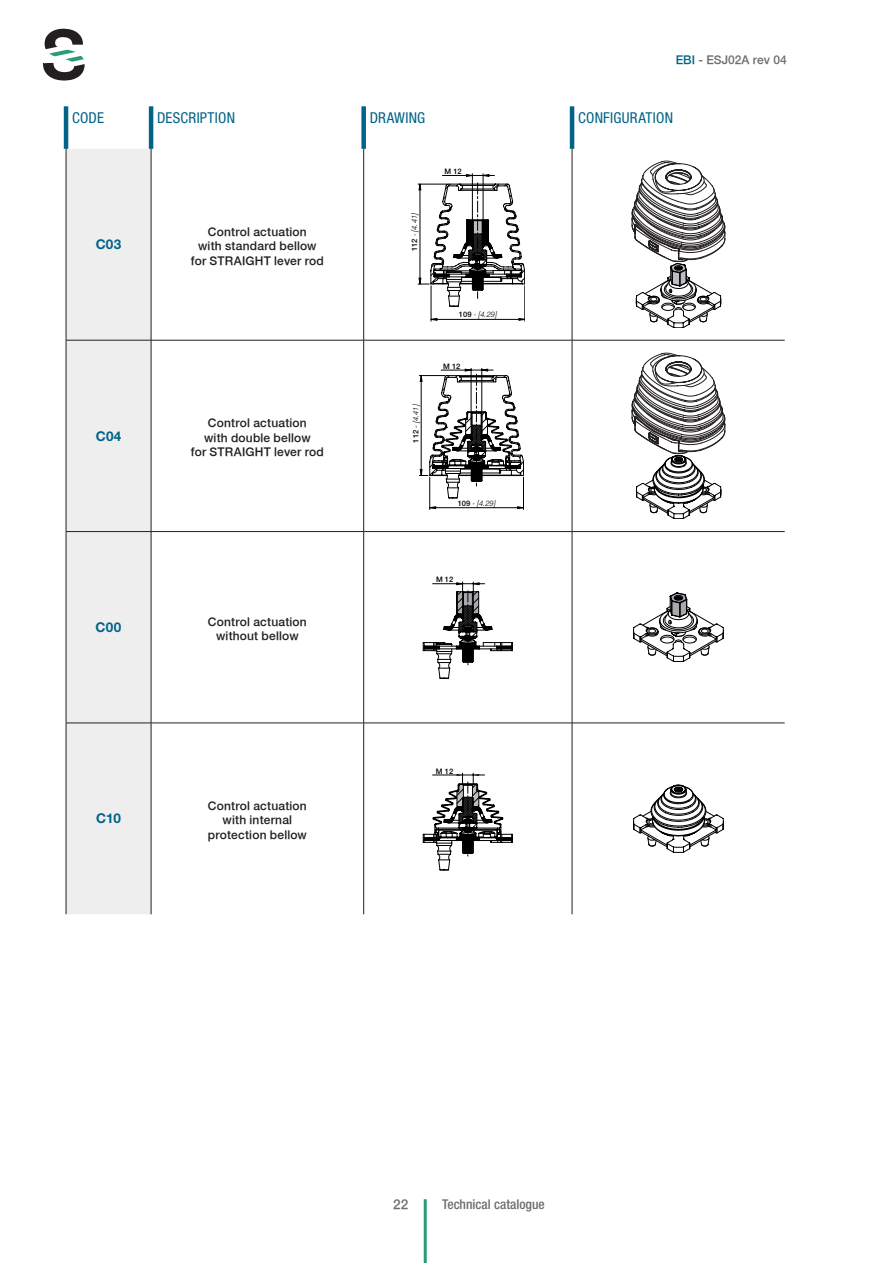
<style>
.page{position:relative;width:893px;height:1263px;background:#fff}
.page>*{position:absolute;margin:0;border:0;box-sizing:border-box;transform-origin:0 0}
.t1{font:condensed 15px "Helvetica Neue LT Std";letter-spacing:.015em;color:#006387}
.t2{font:500 condensed 13.5px "Helvetica Neue LT Pro";color:#6c6d70}
.t3{font:700 13.5px "Helvetica Neue LT Std";letter-spacing:.02em;color:#006387}
.t4{font:500 13.5px "Helvetica Neue";color:#6c6d70}
.t5{font:500 12px "Helvetica Neue";letter-spacing:.015em;color:#231f20}
.t6{font:500 12px "Helvetica Neue";color:#6c6d70}
.t7{font:italic 7.5px "Helvetica Neue";color:#000001}
.t8{font:500 7.5px "Helvetica Neue";color:#000001}
.s1{color:#006387}
.s2{font-weight:500;font-style:normal}
</style>
<div class="page">
<hr style="left:424px;top:1199px;width:3px;height:64px;background:#2a9c78">
<svg style="left:43px;top:29px;width:42px;height:52px"></svg>
<div style="left:67px;top:149px;width:84px;height:765px;background:#eeeeef"></div>
<div style="left:361px;top:106px;width:5px;height:43px;background:#006387"></div>
<hr style="left:570px;top:106px;width:4px;height:43px;background:#006387">
<hr style="left:149px;top:106px;width:4px;height:43px;background:#006387">
<hr style="left:64px;top:106px;width:4px;height:43px;background:#006387">
<hr style="left:66px;top:149px;width:1px;height:191px;background:#231f20">
<hr style="left:151px;top:149px;width:1px;height:191px;background:#231f20">
<hr style="left:363px;top:149px;width:1px;height:191px;background:#231f20">
<hr style="left:572px;top:149px;width:1px;height:191px;background:#231f20">
<hr style="left:66px;top:340px;width:1px;height:191px;background:#231f20">
<hr style="left:151px;top:340px;width:1px;height:191px;background:#231f20">
<hr style="left:363px;top:340px;width:1px;height:191px;background:#231f20">
<hr style="left:572px;top:340px;width:1px;height:191px;background:#231f20">
<hr style="left:66px;top:532px;width:1px;height:191px;background:#231f20">
<hr style="left:151px;top:532px;width:1px;height:191px;background:#231f20">
<hr style="left:363px;top:532px;width:1px;height:191px;background:#231f20">
<hr style="left:572px;top:532px;width:1px;height:191px;background:#231f20">
<hr style="left:66px;top:723px;width:1px;height:191px;background:#231f20">
<hr style="left:151px;top:723px;width:1px;height:191px;background:#231f20">
<hr style="left:363px;top:723px;width:1px;height:191px;background:#231f20">
<hr style="left:572px;top:723px;width:1px;height:191px;background:#231f20">
<hr style="left:66px;top:340px;width:85px;height:1px;background:#231f20">
<hr style="left:151px;top:340px;width:213px;height:1px;background:#231f20">
<hr style="left:364px;top:340px;width:208px;height:1px;background:#231f20">
<hr style="left:572px;top:340px;width:213px;height:1px;background:#231f20">
<hr style="left:151px;top:723px;width:213px;height:1px;background:#231f20">
<hr style="left:364px;top:723px;width:208px;height:1px;background:#231f20">
<hr style="left:572px;top:723px;width:213px;height:1px;background:#231f20">
<hr style="left:66px;top:531px;width:85px;height:1px;background:#231f20">
<hr style="left:151px;top:531px;width:213px;height:1px;background:#231f20">
<hr style="left:364px;top:531px;width:208px;height:1px;background:#231f20">
<hr style="left:572px;top:531px;width:213px;height:1px;background:#231f20">
<hr style="left:66px;top:723px;width:85px;height:1px;background:#231f20">
<hr style="left:525px;top:286px;width:1px;height:35px;background:#000001">
<svg style="left:418px;top:174px;width:107px;height:147px"></svg>
<svg style="left:632px;top:161px;width:93px;height:167px"></svg>
<hr style="left:482px;top:368px;width:1px;height:57px;background:#000001">
<hr style="left:471px;top:368px;width:1px;height:57px;background:#000001">
<svg style="left:419px;top:369px;width:105px;height:140px"></svg>
<svg style="left:632px;top:353px;width:93px;height:166px"></svg>
<svg style="left:423px;top:582px;width:90px;height:97px"></svg>
<svg style="left:633px;top:593px;width:91px;height:69px"></svg>
<svg style="left:423px;top:773px;width:90px;height:98px"></svg>
<svg style="left:633px;top:785px;width:90px;height:68px"></svg>
<p class="t6" style="left:676px;top:52px;width:112px"><span class="s1">EBI</span> - ESJ02A rev 04</p>
<p class="t1" style="left:72px;top:109px;width:34px">CODE</p>
<p class="t1" style="left:157px;top:109px;width:79px">DESCRIPTION</p>
<p class="t1" style="left:370px;top:109px;width:57px">DRAWING</p>
<p class="t1" style="left:578px;top:109px;width:96px">CONFIGURATION</p>
<p class="t3" style="left:96px;top:236px;width:27px">C03</p>
<p class="t3" style="left:96px;top:427px;width:27px">C04</p>
<p class="t3" style="left:96px;top:619px;width:27px">C00</p>
<p class="t3" style="left:96px;top:810px;width:26px">C10</p>
<p class="t5" style="left:208px;top:224px;width:100px">Control actuation</p>
<p class="t5" style="left:198px;top:239px;width:120px">with standard bellow</p>
<p class="t5" style="left:191px;top:253px;width:135px">for STRAIGHT lever rod</p>
<p class="t5" style="left:208px;top:416px;width:100px">Control actuation</p>
<p class="t5" style="left:204px;top:430px;width:108px">with double bellow</p>
<p class="t5" style="left:191px;top:445px;width:135px">for STRAIGHT lever rod</p>
<p class="t5" style="left:208px;top:614px;width:100px">Control actuation</p>
<p class="t5" style="left:216px;top:629px;width:84px">without bellow</p>
<p class="t5" style="left:208px;top:798px;width:100px">Control actuation</p>
<p class="t5" style="left:223px;top:813px;width:71px">with internal</p>
<p class="t5" style="left:208px;top:827px;width:101px">protection bellow</p>
<p class="t7" style="left:410px;top:251px;width:40px;rotate:-90deg"><span class="s2">112</span> - [4.41]</p>
<p class="t8" style="left:445px;top:167px;width:19px">M 12</p>
<p class="t7" style="left:411px;top:443px;width:40px;rotate:-90deg"><span class="s2">112</span> - [4.41]</p>
<p class="t7" style="left:459px;top:310px;width:39px"><span class="s2">109</span> - [4.29]</p>
<p class="t8" style="left:443px;top:361px;width:19px">M 12</p>
<p class="t7" style="left:458px;top:498px;width:39px"><span class="s2">109</span> - [4.29]</p>
<p class="t8" style="left:436px;top:575px;width:19px">M 12</p>
<p class="t8" style="left:436px;top:766px;width:19px">M 12</p>
<p class="t4" style="left:393px;top:1196px;width:17px">22</p>
<p class="t2" style="left:442px;top:1196px;width:104px">Technical catalogue</p>
</div>
